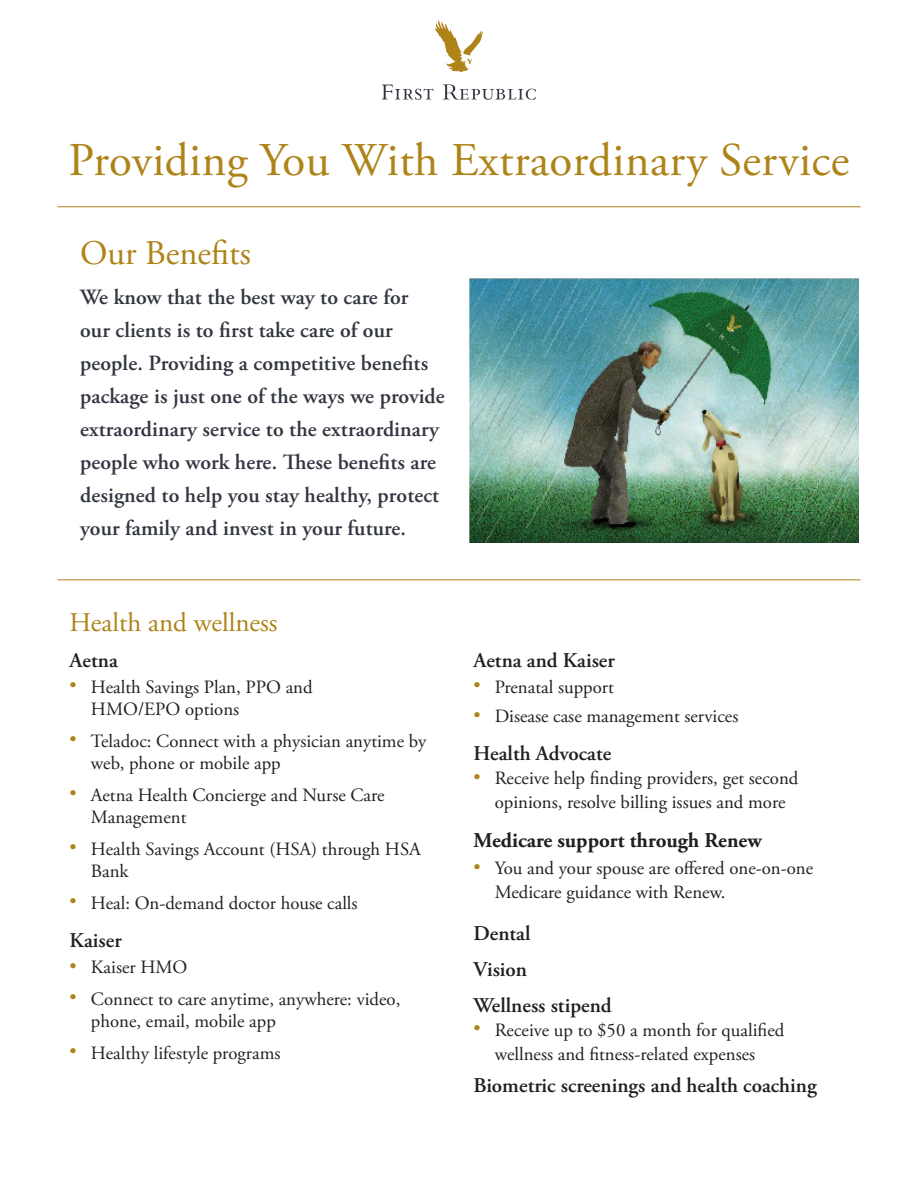
<style>
.page{position:relative;width:918px;height:1188px;background:#fff}
.page>*{position:absolute;margin:0;border:0;box-sizing:border-box;transform-origin:0 0}
.t1{font:46.8px "Adobe Garamond Pro";letter-spacing:.01em;color:#ae8318}
.t2{font:34.5px "Adobe Garamond Pro";color:#ae8318}
.Big_Gold_Headline{font:27px "Adobe Garamond Pro";color:#ae8318}
._2019_Body{font:600 21.75px/33px "Adobe Garamond Pro";letter-spacing:.005em;color:#323640}
.HW_Subheaders{font:600 21px "Adobe Garamond Pro";color:#231f20}
.HW_Subheaders-2{font:700 21px "Adobe Garamond Pro";color:#231f20}
.Bullets{font:18.75px/22.5px "Adobe Garamond Pro";color:#231f20}
.Text_under_subheader{font:18.75px/24px "Adobe Garamond Pro";color:#231f20;text-align:center}
.s1{color:#ae8318}
</style>
<div class="page">
<img style="left:470px;top:279px;width:389px;height:263px">
<svg style="left:435px;top:20px;width:48px;height:52px"></svg>
<svg style="left:382px;top:85px;width:51px;height:15px"></svg>
<svg style="left:443px;top:84px;width:93px;height:16px"></svg>
<hr style="left:57px;top:579px;width:804px;height:1px;background:#ae8318">
<hr style="left:57px;top:206px;width:804px;height:1px;background:#ae8318">
<p class="t1" style="left:69px;top:132px;width:782px">Providing You With Extraordinary Service</p>
<p class="t2" style="left:80px;top:233px;width:172px">Our Benefits</p>
<p class="_2019_Body" style="left:80px;top:281px;width:366px">We know that the best way to care for<br>our clients is to first take care of our people. Providing a competitive benefits package is just one of the ways we provide extraordinary service to the extraordinary people who work here. These benefits are designed to help you stay healthy, protect your family and invest in your future.</p>
<p class="Big_Gold_Headline" style="left:70px;top:606px;width:210px">Health and wellness</p>
<p class="HW_Subheaders" style="left:70px;top:648px;width:50px">Aetna</p>
<p class="Bullets" style="left:91px;top:676px;width:223px;text-indent:-21px"><span class="s1">•</span> Health Savings Plan, PPO and<br>HMO/EPO options</p>
<p class="Bullets" style="left:91px;top:730px;width:337px;text-indent:-21px"><span class="s1">•</span> Teladoc: Connect with a physician anytime by web, phone or mobile app</p>
<p class="Bullets" style="left:91px;top:784px;width:295px;text-indent:-21px"><span class="s1">•</span> Aetna Health Concierge and Nurse Care<br>Management</p>
<p class="Bullets" style="left:91px;top:838px;width:331px;text-indent:-21px"><span class="s1">•</span> Health Savings Account (HSA) through HSA<br>Bank</p>
<p class="Bullets" style="left:70px;top:892px;width:289px"><span class="s1">•</span> Heal: On-demand doctor house calls</p>
<p class="HW_Subheaders" style="left:70px;top:928px;width:54px">Kaiser</p>
<p class="Bullets" style="left:70px;top:957px;width:119px"><span class="s1">•</span> Kaiser HMO</p>
<p class="Bullets" style="left:91px;top:988px;width:311px;text-indent:-21px"><span class="s1">•</span> Connect to care anytime, anywhere: video, phone, email, mobile app</p>
<p class="Bullets" style="left:70px;top:1042px;width:212px"><span class="s1">•</span> Healthy lifestyle programs</p>
<p class="HW_Subheaders" style="left:473px;top:648px;width:143px">Aetna and Kaiser</p>
<p class="Bullets" style="left:473px;top:676px;width:142px"><span class="s1">•</span> Prenatal support</p>
<p class="Bullets" style="left:473px;top:706px;width:266px"><span class="s1">•</span> Disease case management services</p>
<p class="HW_Subheaders" style="left:473px;top:742px;width:140px">Health Advocate</p>
<p class="Bullets" style="left:473px;top:767px;width:326px;line-height:24px;text-align:center"><span class="s1">•</span> Receive help finding providers, get second opinions, resolve billing issues and more</p>
<p class="HW_Subheaders-2" style="left:473px;top:828px;width:290px">Medicare support through Renew</p>
<p class="Bullets" style="left:495px;top:857px;width:320px;line-height:24px;text-indent:-21px"><span class="s1">•</span> You and your spouse are offered one-on-one<br>Medicare guidance with Renew.</p>
<p class="HW_Subheaders" style="left:473px;top:921px;width:59px">Dental</p>
<p class="HW_Subheaders" style="left:473px;top:957px;width:55px">Vision</p>
<p class="HW_Subheaders" style="left:473px;top:993px;width:140px">Wellness stipend</p>
<p class="Text_under_subheader" style="left:473px;top:1018px;width:312px"><span class="s1">•</span> Receive up to $50 a month for qualified wellness and fitness-related expenses</p>
<p class="HW_Subheaders" style="left:473px;top:1074px;width:345px">Biometric screenings and health coaching</p>
</div>
